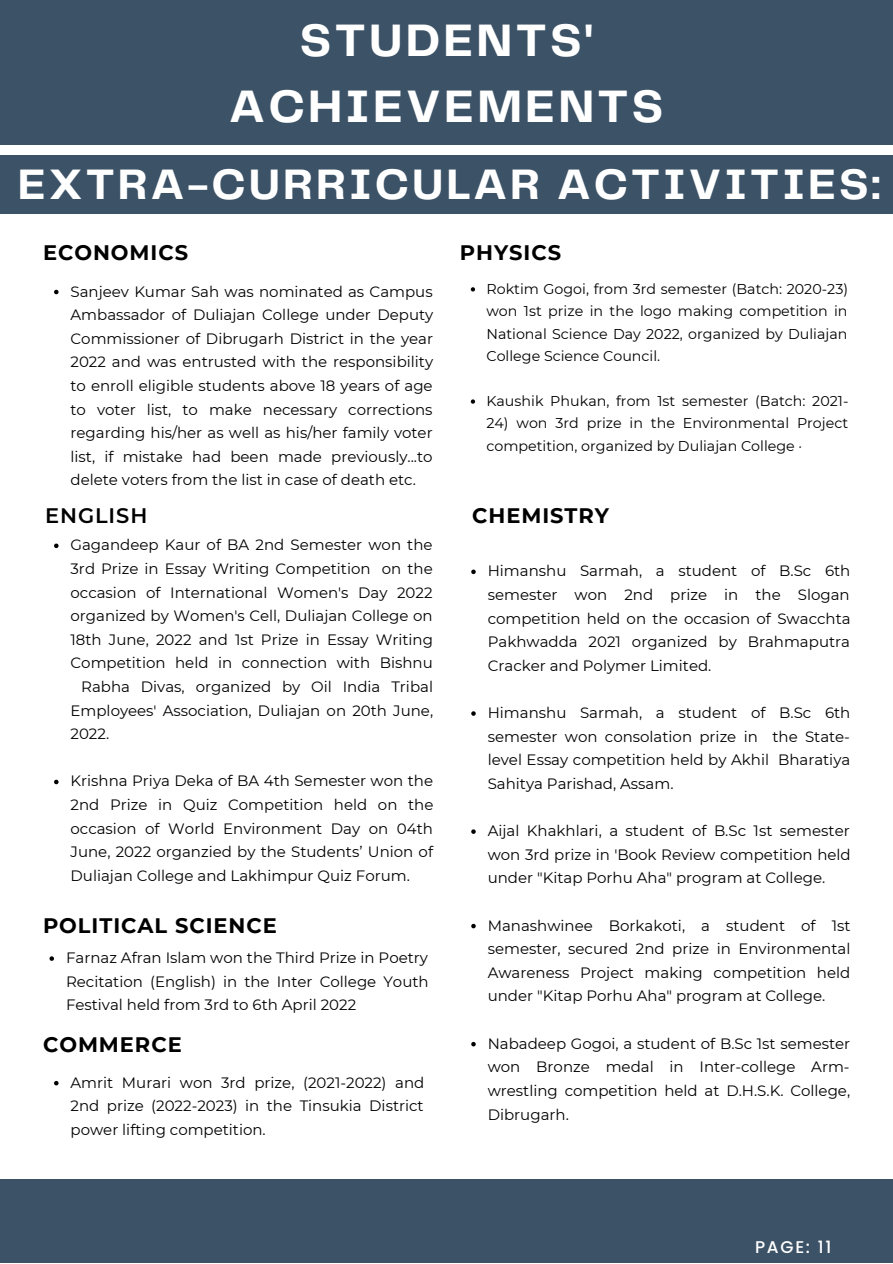
<style>
.page{position:relative;width:893px;height:1264px;background:#fff}
.page>*{position:absolute;margin:0;border:0;box-sizing:border-box;transform-origin:0 0}
.t1{font:700 47.25px "Telegraf";letter-spacing:.07em;color:#fff}
.t2{font:700 44.25px "Telegraf";letter-spacing:.07em;color:#fff}
.t3{font:700 21px "Montserrat";letter-spacing:.045em;color:#000}
.t4{font:600 21px "Montserrat";letter-spacing:.045em;color:#000}
.t5{font:500 16.95px "Poppins";letter-spacing:.1em;color:#fff}
.t6{font:15px/23.5px "Montserrat";color:#000;text-align:justify}
.t7{font:14.25px/22.5px "Montserrat";color:#000;text-align:justify}
</style>
<div class="page">
<div style="left:0;top:1178px;width:892px;height:84px;background:#3c5266"></div>
<svg style="left:49px;top:956px;width:5px;height:4px"></svg>
<svg style="left:471px;top:569px;width:4px;height:5px"></svg>
<svg style="left:471px;top:711px;width:4px;height:4px"></svg>
<svg style="left:471px;top:829px;width:4px;height:4px"></svg>
<svg style="left:471px;top:923px;width:4px;height:5px"></svg>
<svg style="left:471px;top:1041px;width:4px;height:5px"></svg>
<div style="left:0;top:155px;width:892px;height:59px;background:#3c5266"></div>
<svg style="left:54px;top:290px;width:5px;height:4px"></svg>
<svg style="left:54px;top:1080px;width:5px;height:5px"></svg>
<svg style="left:471px;top:287px;width:4px;height:4px"></svg>
<svg style="left:471px;top:399px;width:4px;height:5px"></svg>
<div style="left:0;top:0;width:892px;height:145px;background:#3c5266"></div>
<svg style="left:54px;top:543px;width:5px;height:5px"></svg>
<svg style="left:54px;top:779px;width:5px;height:5px"></svg>
<p class="t1" style="left:300px;top:20px;width:294px">STUDENTS'</p>
<p class="t1" style="left:229px;top:86px;width:435px">ACHIEVEMENTS</p>
<p class="t2" style="left:18px;top:165px;width:863px">EXTRA-CURRICULAR ACTIVITIES:</p>
<p class="t3" style="left:43px;top:240px;width:146px">ECONOMICS</p>
<p class="t6" style="left:70px;top:279px;width:364px">Sanjeev Kumar Sah was nominated as Campus Ambassador of Duliajan College under Deputy Commissioner of Dibrugarh District in the year 2022 and was entrusted with the responsibility to enroll eligible students above 18 years of age to voter list, to make necessary corrections regarding his/her as well as his/her family voter list, if mistake had been made previously...to delete voters from the list in case of death etc.</p>
<p class="t4" style="left:45px;top:503px;width:104px">ENGLISH</p>
<p class="t6" style="left:70px;top:533px;width:363px">Gagandeep Kaur of BA 2nd Semester won the</p>
<p class="t6" style="left:70px;top:557px;width:364px">3rd Prize in Essay Writing Competition on the</p>
<p class="t6" style="left:70px;top:580px;width:363px">occasion of International Women's Day 2022</p>
<p class="t6" style="left:70px;top:604px;width:363px">organized by Women's Cell, Duliajan College on</p>
<p class="t6" style="left:70px;top:627px;width:364px">18th June, 2022 and 1st Prize in Essay Writing</p>
<p class="t6" style="left:70px;top:651px;width:363px">Competition held in connection with Bishnu</p>
<p class="t6" style="left:81px;top:675px;width:353px">Rabha Divas, organized by Oil India Tribal</p>
<p class="t6" style="left:70px;top:698px;width:364px">Employees' Association, Duliajan on 20th June,</p>
<p class="t6" style="left:70px;top:722px;width:40px">2022.</p>
<p class="t6" style="left:70px;top:769px;width:364px">Krishna Priya Deka of BA 4th Semester won the 2nd Prize in Quiz Competition held on the occasion of World Environment Day on 04th June, 2022 organzied by the Students’ Union of Duliajan College and Lakhimpur Quiz Forum.</p>
<p class="t3" style="left:43px;top:913px;width:235px">POLITICAL SCIENCE</p>
<p class="t6" style="left:66px;top:945px;width:364px">Farnaz Afran Islam won the Third Prize in Poetry Recitation (English) in the Inter College Youth Festival held from 3rd to 6th April 2022</p>
<p class="t3" style="left:43px;top:1031px;width:140px">COMMERCE</p>
<p class="t6" style="left:70px;top:1070px;width:355px">Amrit Murari won 3rd prize, (2021-2022) and 2nd prize (2022-2023) in the Tinsukia District power lifting competition.</p>
<p class="t3" style="left:460px;top:240px;width:103px">PHYSICS</p>
<p class="t7" style="left:486px;top:277px;width:363px">Roktim Gogoi, from 3rd semester (Batch: 2020-23) won 1st prize in the logo making competition in National Science Day 2022, organized by Duliajan College Science Council.</p>
<p class="t7" style="left:486px;top:389px;width:363px">Kaushik Phukan, from 1st semester (Batch: 2021-</p>
<p class="t7" style="left:486px;top:412px;width:363px">24) won 3rd prize in the Environmental Project competition, organized by Duliajan College ·</p>
<p class="t3" style="left:472px;top:503px;width:138px">CHEMISTRY</p>
<p class="t6" style="left:487px;top:559px;width:364px">Himanshu Sarmah, a student of B.Sc 6th semester won 2nd prize in the Slogan competition held on the occasion of Swacchta Pakhwadda 2021 organized by Brahmaputra Cracker and Polymer Limited.</p>
<p class="t6" style="left:487px;top:701px;width:364px">Himanshu Sarmah, a student of B.Sc 6th semester won consolation prize in the State&shy;level Essay competition held by Akhil Bharatiya Sahitya Parishad, Assam.</p>
<p class="t6" style="left:487px;top:819px;width:364px">Aijal Khakhlari, a student of B.Sc 1st semester won 3rd prize in 'Book Review competition held under "Kitap Porhu Aha" program at College.</p>
<p class="t6" style="left:487px;top:913px;width:364px">Manashwinee Borkakoti, a student of 1st semester, secured 2nd prize in Environmental Awareness Project making competition held under "Kitap Porhu Aha" program at College.</p>
<p class="t6" style="left:487px;top:1031px;width:364px">Nabadeep Gogoi, a student of B.Sc 1st semester won Bronze medal in Inter-college Arm&shy;wrestling competition held at D.H.S.K. College, Dibrugarh.</p>
<p class="t5" style="left:755px;top:1235px;width:78px">PAGE: 11</p>
</div>
